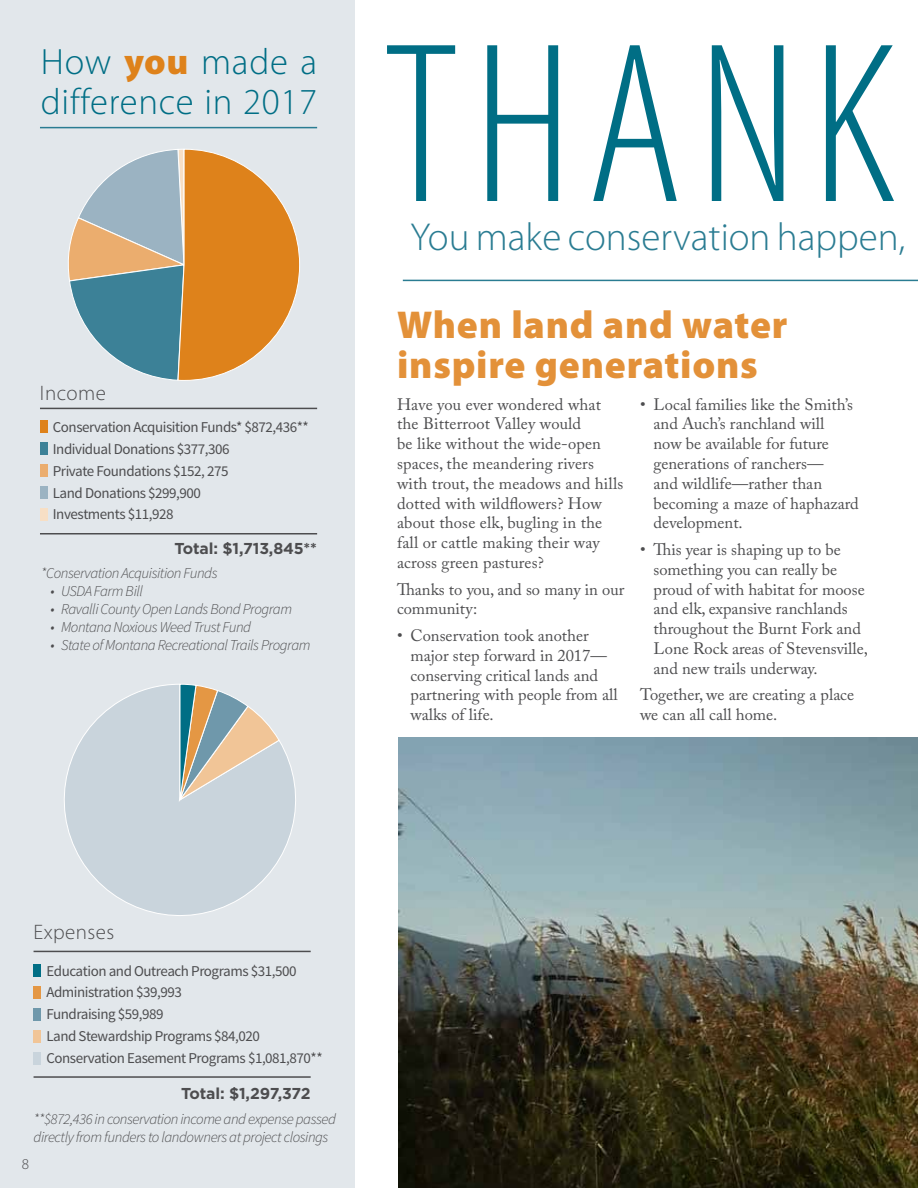
<style>
.page{position:relative;width:918px;height:1188px;background:#fff}
.page>*{position:absolute;margin:0;border:0;box-sizing:border-box;transform-origin:0 0}
.t1{font:300 condensed 231px "Myriad Pro";letter-spacing:.06em;color:#006e85}
.t2{font:300 39.15px "Myriad Pro";color:#2a7c92}
.t3{font:900 39px/40px "Myriad Pro";letter-spacing:.02em;color:#e39139}
.t4{font:300 36.75px/39.8px "Myriad Pro";letter-spacing:.02em;color:#006e85}
.t5{font:300 21px "Myriad Pro";letter-spacing:.02em;color:#4d4d4f}
.t6{font:16.5px/19.8px "Adobe Caslon Pro";color:#4d4d4f}
.t7{font:700 15.75px "Gotham";letter-spacing:-.01em;color:#4d4d4f}
.t8{font:15px/21.8px "Source Sans Pro";letter-spacing:-.03em;color:#4d4d4f}
.t9{font:italic 300 15px/18px "Source Sans Pro";letter-spacing:-.03em;color:#4d4d4f}
.t10{font:300 15px "Myriad Pro";color:#4d4d4f}
.s1{font-weight:900;color:#de821b}
</style>
<div class="page">
<div style="left:0;top:0;width:355px;height:1188px;background:#e2e7eb"></div>
<hr style="left:40px;top:127px;width:277px;height:1px;background:#2a7c92">
<div style="left:40px;top:420px;width:8px;height:12px;background:#de821b"></div>
<div style="left:40px;top:442px;width:8px;height:12px;background:#3c8197"></div>
<div style="left:40px;top:464px;width:8px;height:12px;background:#ebad6e"></div>
<div style="left:40px;top:486px;width:8px;height:12px;background:#9bb3c2"></div>
<div style="left:40px;top:508px;width:8px;height:12px;background:#f7dfc5"></div>
<hr style="left:40px;top:408px;width:277px;height:1px;background:#4d4d4f">
<hr style="left:40px;top:533px;width:277px;height:2px;background:#4d4d4f">
<svg style="left:68px;top:149px;width:232px;height:232px"></svg>
<svg style="left:64px;top:684px;width:232px;height:232px"></svg>
<svg style="left:179px;top:684px;width:101px;height:117px"></svg>
<hr style="left:34px;top:951px;width:277px;height:1px;background:#4d4d4f">
<hr style="left:34px;top:1076px;width:277px;height:2px;background:#4d4d4f">
<div style="left:34px;top:964px;width:7px;height:12px;background:#006e85"></div>
<div style="left:34px;top:986px;width:7px;height:12px;background:#e49744"></div>
<div style="left:34px;top:1008px;width:7px;height:12px;background:#6f98ab"></div>
<div style="left:34px;top:1030px;width:7px;height:12px;background:#f1c597"></div>
<div style="left:34px;top:1052px;width:7px;height:12px;background:#c9d4dc"></div>
<img style="left:398px;top:737px;width:520px;height:451px">
<hr style="left:403px;top:280px;width:515px;height:1px;background:#2a7c92">
<h3 class="t4" style="left:41px;top:41px;width:278px">How <span class="s1">you</span> made a difference in 2017</h3>
<p class="t5" style="left:40px;top:380px;width:68px">Income</p>
<p class="t8" style="left:53px;top:417px;width:257px">Conservation Acquisition Funds* $872,436**<br>Individual Donations $377,306<br>Private Foundations $152, 275<br>Land Donations $299,900<br>Investments $11,928</p>
<p class="t7" style="left:175px;top:540px;width:144px">Total: $1,713,845**</p>
<p class="t9" style="left:41px;top:564px;width:178px">*Conservation Acquisition Funds</p>
<p class="t9" style="left:50px;top:582px;width:94px">• USDA Farm Bill</p>
<p class="t9" style="left:50px;top:600px;width:243px">• Ravalli County Open Lands Bond Program</p>
<p class="t9" style="left:50px;top:618px;width:202px">• Montana Noxious Weed Trust Fund</p>
<p class="t9" style="left:50px;top:636px;width:262px">• State of Montana Recreational Trails Program</p>
<h1 class="t1" style="left:383px;top:-12px;width:516px">THANK</h1>
<h2 class="t2" style="left:410px;top:213px;width:496px">You make conservation happen,</h2>
<h3 class="t3" style="left:397px;top:304px;width:392px">When land and water inspire generations</h3>
<p class="t6" style="left:397px;top:394px;width:228px">Have you ever wondered what the Bitterroot Valley would<br>be like without the wide-open spaces, the meandering rivers with trout, the meadows and hills dotted with wildflowers? How about those elk, bugling in the fall or cattle making their way across green pastures?</p>
<p class="t6" style="left:397px;top:579px;width:229px">Thanks to you, and so many in our community:</p>
<p class="t6" style="left:411px;top:625px;width:209px;text-indent:-13px">• Conservation took another major step forward in 2017— conserving critical lands and partnering with people from all walks of life.</p>
<p class="t6" style="left:654px;top:394px;width:207px;text-indent:-13px">• Local families like the Smith’s and Auch’s ranchland will<br>now be available for future generations of ranchers—<br>and wildlife—rather than becoming a maze of haphazard development.</p>
<p class="t6" style="left:654px;top:539px;width:216px;text-indent:-13px">• This year is shaping up to be something you can really be proud of with habitat for moose and elk, expansive ranchlands throughout the Burnt Fork and<br>Lone Rock areas of Stevensville, and new trails underway.</p>
<p class="t6" style="left:640px;top:685px;width:216px">Together, we are creating a place we can all call home.</p>
<p class="t5" style="left:34px;top:920px;width:82px">Expenses</p>
<p class="t8" style="left:46px;top:960px;width:278px">Education and Outreach Programs $31,500<br>Administration $39,993<br>Fundraising $59,989<br>Land Stewardship Programs $84,020<br>Conservation Easement Programs $1,081,870**</p>
<p class="t7" style="left:181px;top:1084px;width:131px">Total: $1,297,372</p>
<p class="t9" style="left:34px;top:1110px;width:304px">**$872,436 in conservation income and expense passed directly from funders to landowners at project closings</p>
<p class="t10" style="left:22px;top:1155px;width:9px">8</p>
</div>
